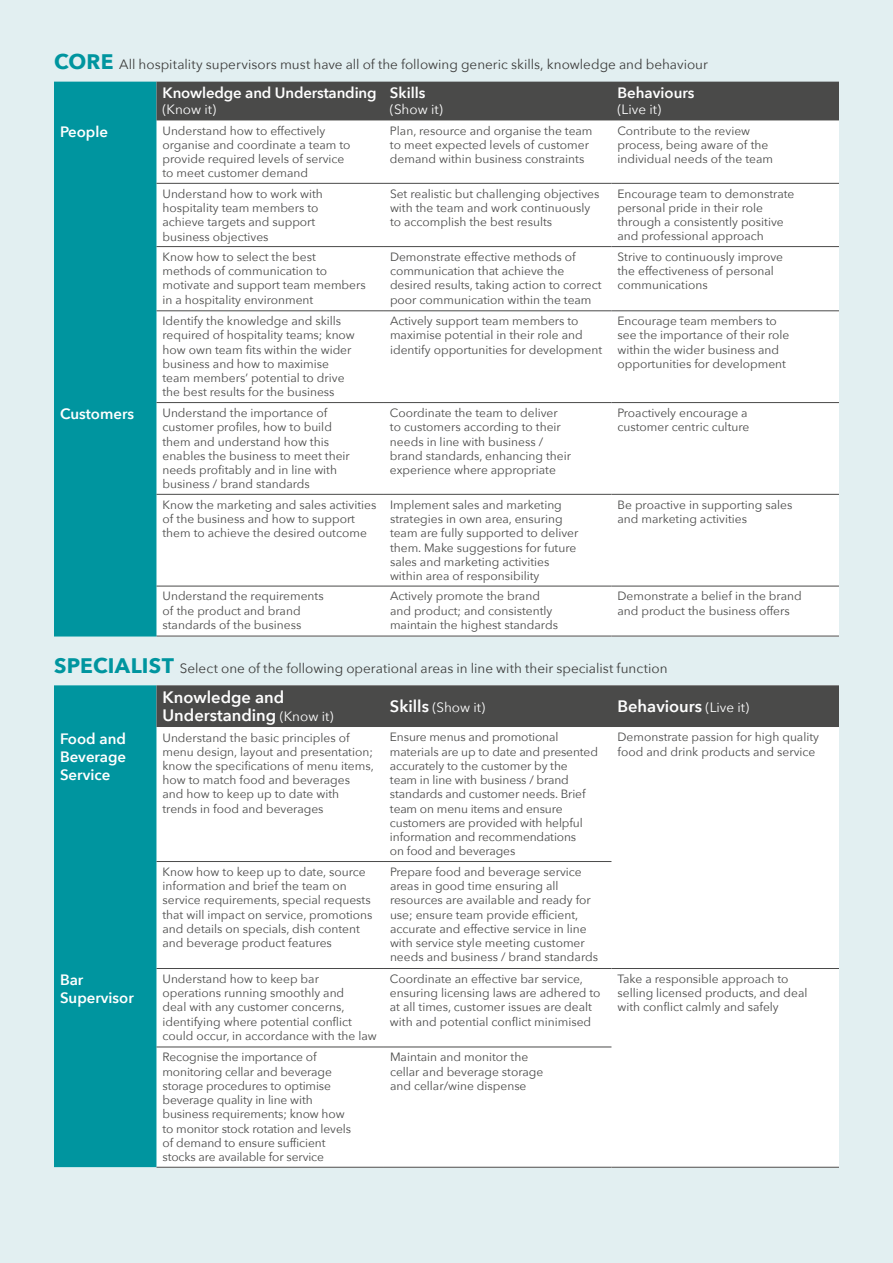
<style>
.page{position:relative;width:893px;height:1263px;background:#e2eff1}
.page>*{position:absolute;margin:0;border:0;box-sizing:border-box;transform-origin:0 0}
.t1{font:600 16.5px/18px "Avenir Next";color:#fff}
.t2{font:600 15px/18px "Avenir Next";color:#fff;text-align:justify}
.t3{font:13.5px "Avenir Next";color:#3c3c3b}
.t4{font:13.5px "Avenir Next";color:#fff}
.t5{font:12px/14.2px "Avenir Next";color:#4a4a49}
.s1{font-weight:700;font-size:21px;color:#00959f}
.s2{font-weight:400;font-size:13.5px}
.s3{font-weight:600;font-size:16.5px}
</style>
<div class="page">
<div style="left:54px;top:685px;width:785px;height:482px;background:#fff"></div>
<div style="left:54px;top:685px;width:102px;height:482px;background:#00959f"></div>
<div style="left:156px;top:685px;width:683px;height:42px;background:#4a4a49"></div>
<hr style="left:156px;top:1167px;width:228px;height:1px;background:#4a4a49">
<hr style="left:384px;top:1167px;width:227px;height:1px;background:#4a4a49">
<hr style="left:611px;top:1167px;width:228px;height:1px;background:#4a4a49">
<hr style="left:156px;top:861px;width:228px;height:1px;background:#4a4a49">
<hr style="left:384px;top:861px;width:227px;height:1px;background:#4a4a49">
<hr style="left:156px;top:968px;width:228px;height:1px;background:#4a4a49">
<hr style="left:384px;top:968px;width:227px;height:1px;background:#4a4a49">
<hr style="left:611px;top:968px;width:228px;height:1px;background:#4a4a49">
<hr style="left:156px;top:1046px;width:228px;height:1px;background:#4a4a49">
<hr style="left:384px;top:1046px;width:227px;height:1px;background:#4a4a49">
<div style="left:54px;top:82px;width:785px;height:554px;background:#fff"></div>
<div style="left:54px;top:82px;width:102px;height:554px;background:#00959f"></div>
<div style="left:156px;top:82px;width:683px;height:38px;background:#4a4a49"></div>
<hr style="left:156px;top:310px;width:228px;height:1px;background:#4a4a49">
<hr style="left:384px;top:310px;width:227px;height:1px;background:#4a4a49">
<hr style="left:611px;top:310px;width:228px;height:1px;background:#4a4a49">
<hr style="left:156px;top:636px;width:228px;height:1px;background:#4a4a49">
<hr style="left:384px;top:636px;width:227px;height:1px;background:#4a4a49">
<hr style="left:611px;top:636px;width:228px;height:1px;background:#4a4a49">
<hr style="left:156px;top:183px;width:228px;height:1px;background:#4a4a49">
<hr style="left:384px;top:183px;width:227px;height:1px;background:#4a4a49">
<hr style="left:611px;top:183px;width:228px;height:1px;background:#4a4a49">
<hr style="left:156px;top:246px;width:228px;height:1px;background:#4a4a49">
<hr style="left:384px;top:246px;width:227px;height:1px;background:#4a4a49">
<hr style="left:611px;top:246px;width:228px;height:1px;background:#4a4a49">
<hr style="left:156px;top:402px;width:228px;height:1px;background:#4a4a49">
<hr style="left:384px;top:402px;width:227px;height:1px;background:#4a4a49">
<hr style="left:611px;top:402px;width:228px;height:1px;background:#4a4a49">
<hr style="left:156px;top:494px;width:228px;height:1px;background:#4a4a49">
<hr style="left:384px;top:494px;width:227px;height:1px;background:#4a4a49">
<hr style="left:611px;top:494px;width:228px;height:1px;background:#4a4a49">
<hr style="left:156px;top:586px;width:228px;height:1px;background:#4a4a49">
<hr style="left:384px;top:586px;width:227px;height:1px;background:#4a4a49">
<hr style="left:611px;top:586px;width:228px;height:1px;background:#4a4a49">
<hr style="left:54px;top:636px;width:102px;height:1px;background:#00959f">
<p class="t3" style="left:54px;top:53px;width:655px"><span class="s1">CORE</span> All hospitality supervisors must have all of the following generic skills, knowledge and behaviour</p>
<p class="t2" style="left:162px;top:84px;width:216px">Knowledge and Understanding</p>
<p class="t4" style="left:162px;top:98px;width:55px">(Know it)</p>
<p class="t2" style="left:390px;top:84px;width:37px">Skills</p>
<p class="t4" style="left:390px;top:98px;width:54px">(Show it)</p>
<p class="t2" style="left:617px;top:84px;width:79px">Behaviours</p>
<p class="t4" style="left:617px;top:98px;width:45px">(Live it)</p>
<p class="t2" style="left:60px;top:122px;width:50px">People</p>
<p class="t5" style="left:162px;top:123px;width:190px">Understand how to effectively organise and coordinate a team to provide required levels of service to meet customer demand</p>
<p class="t5" style="left:390px;top:123px;width:204px">Plan, resource and organise the team to meet expected levels of customer demand within business constraints</p>
<p class="t5" style="left:617px;top:123px;width:157px">Contribute to the review process, being aware of the individual needs of the team</p>
<p class="t5" style="left:162px;top:186px;width:162px">Understand how to work with hospitality team members to achieve targets and support business objectives</p>
<p class="t5" style="left:390px;top:186px;width:211px">Set realistic but challenging objectives with the team and work continuously to accomplish the best results</p>
<p class="t5" style="left:617px;top:186px;width:178px">Encourage team to demonstrate personal pride in their role through a consistently positive and professional approach</p>
<p class="t5" style="left:162px;top:249px;width:205px">Know how to select the best methods of communication to motivate and support team members in a hospitality environment</p>
<p class="t5" style="left:390px;top:249px;width:213px">Demonstrate effective methods of communication that achieve the desired results, taking action to correct poor communication within the team</p>
<p class="t5" style="left:617px;top:249px;width:167px">Strive to continuously improve the effectiveness of personal communications</p>
<p class="t5" style="left:163px;top:313px;width:194px">Identify the knowledge and skills required of hospitality teams; know how own team fits within the wider business and how to maximise team members’ potential to drive the best results for the business</p>
<p class="t5" style="left:390px;top:313px;width:214px">Actively support team members to maximise potential in their role and identify opportunities for development</p>
<p class="t5" style="left:617px;top:313px;width:173px">Encourage team members to see the importance of their role within the wider business and opportunities for development</p>
<p class="t2" style="left:60px;top:405px;width:76px">Customers</p>
<p class="t5" style="left:162px;top:405px;width:189px">Understand the importance of customer profiles, how to build them and understand how this enables the business to meet their needs profitably and in line with business / brand standards</p>
<p class="t5" style="left:390px;top:405px;width:182px">Coordinate the team to deliver to customers according to their needs in line with business / brand standards, enhancing their experience where appropriate</p>
<p class="t5" style="left:617px;top:405px;width:133px">Proactively encourage a customer centric culture</p>
<p class="t5" style="left:162px;top:497px;width:215px">Know the marketing and sales activities of the business and how to support them to achieve the desired outcome</p>
<p class="t5" style="left:390px;top:497px;width:190px">Implement sales and marketing strategies in own area, ensuring team are fully supported to deliver them. Make suggestions for future sales and marketing activities within area of responsibility</p>
<p class="t5" style="left:617px;top:497px;width:176px">Be proactive in supporting sales and marketing activities</p>
<p class="t5" style="left:162px;top:589px;width:163px">Understand the requirements of the product and brand standards of the business</p>
<p class="t5" style="left:390px;top:589px;width:170px">Actively promote the brand and product; and consistently maintain the highest standards</p>
<p class="t5" style="left:617px;top:589px;width:186px">Demonstrate a belief in the brand and product the business offers</p>
<p class="t3" style="left:54px;top:656px;width:615px"><span class="s1">SPECIALIST</span> Select one of the following operational areas in line with their specialist function</p>
<h1 class="t1" style="left:162px;top:688px;width:172px">Knowledge and<br>Understanding <span class="s2">(Know it)</span></h1>
<p class="t4" style="left:390px;top:696px;width:97px"><span class="s3">Skills</span> (Show it)</p>
<h1 class="t1" style="left:617px;top:697px;width:133px">Behaviours <span class="s2">(Live it)</span></h1>
<p class="t2" style="left:60px;top:729px;width:68px">Food and Beverage Service</p>
<p class="t5" style="left:162px;top:730px;width:213px">Understand the basic principles of menu design, layout and presentation; know the specifications of menu items, how to match food and beverages and how to keep up to date with trends in food and beverages</p>
<p class="t5" style="left:390px;top:730px;width:209px">Ensure menus and promotional materials are up to date and presented accurately to the customer by the<br>team in line with business / brand standards and customer needs. Brief team on menu items and ensure customers are provided with helpful information and recommendations<br>on food and beverages</p>
<p class="t5" style="left:617px;top:730px;width:203px">Demonstrate passion for high quality food and drink products and service</p>
<p class="t5" style="left:162px;top:864px;width:212px">Know how to keep up to date, source information and brief the team on service requirements, special requests that will impact on service, promotions and details on specials, dish content and beverage product features</p>
<p class="t5" style="left:390px;top:864px;width:210px">Prepare food and beverage service areas in good time ensuring all resources are available and ready for use; ensure team provide efficient, accurate and effective service in line with service style meeting customer needs and business / brand standards</p>
<p class="t2" style="left:60px;top:970px;width:75px">Bar<br>Supervisor</p>
<p class="t5" style="left:162px;top:971px;width:216px">Understand how to keep bar operations running smoothly and<br>deal with any customer concerns, identifying where potential conflict could occur, in accordance with the law</p>
<p class="t5" style="left:390px;top:971px;width:212px">Coordinate an effective bar service, ensuring licensing laws are adhered to at all times, customer issues are dealt with and potential conflict minimised</p>
<p class="t5" style="left:617px;top:971px;width:191px">Take a responsible approach to selling licensed products, and deal with conflict calmly and safely</p>
<p class="t5" style="left:162px;top:1049px;width:190px">Recognise the importance of monitoring cellar and beverage storage procedures to optimise beverage quality in line with business requirements; know how to monitor stock rotation and levels of demand to ensure sufficient stocks are available for service</p>
<p class="t5" style="left:390px;top:1049px;width:155px">Maintain and monitor the cellar and beverage storage and cellar/wine dispense</p>
</div>
